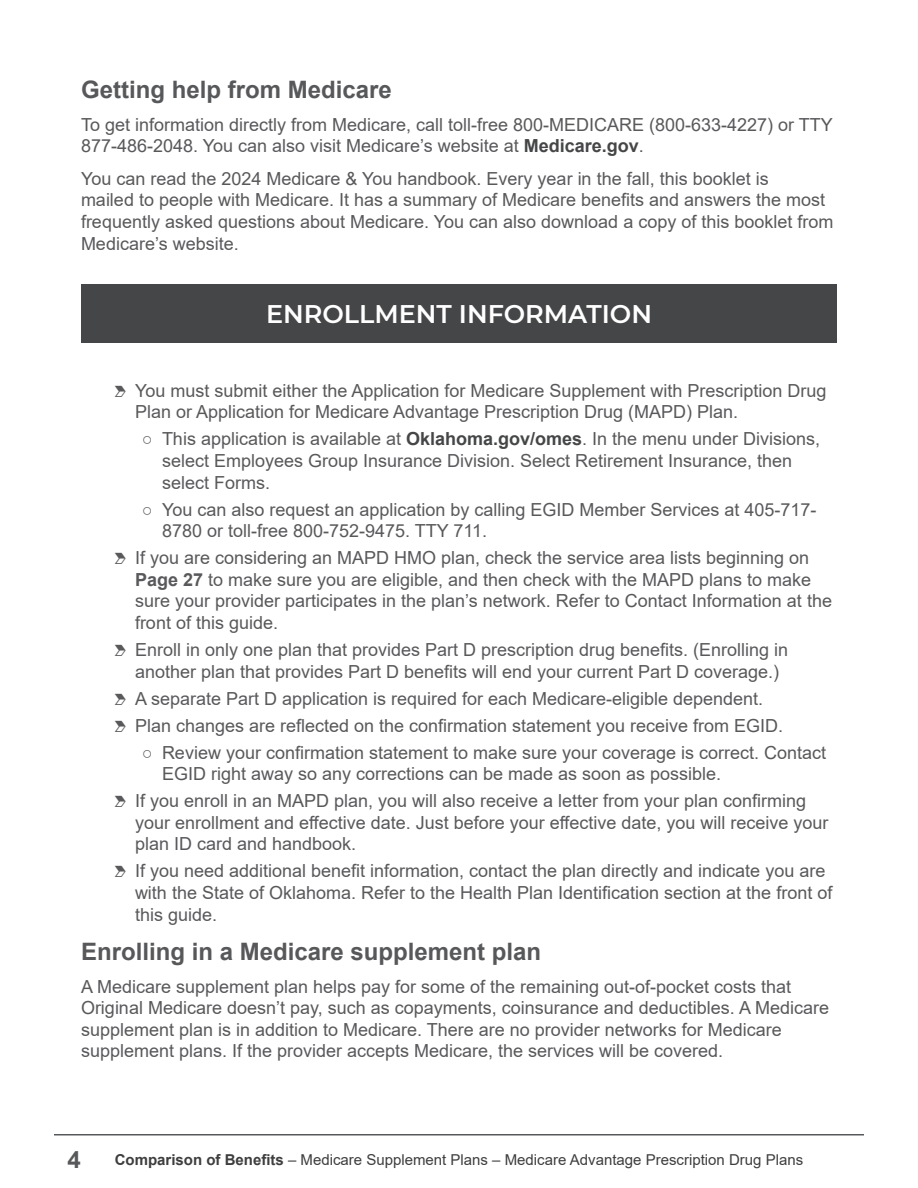
<style>
.page{position:relative;width:918px;height:1188px;background:#fff}
.page>*{position:absolute;margin:0;border:0;box-sizing:border-box;transform-origin:0 0}
._11sm-_H1__Main_Section_Headline-small{font:600 25.5px "Montserrat";color:#fff}
._13-_H3__Sub-Subhead{font:700 24px "Arial";color:#57585a}
._20-Normal_Text{font:18px/21.6px "Arial";color:#59595c}
.t1{font:15px "Arial";color:#3e3e3f}
.s1{font-weight:700;color:#454647}
.s2{font-family:"Oklahoma Chevrons"}
.s3{font-weight:700}
</style>
<div class="page">
<div style="left:81px;top:284px;width:756px;height:58px;background:#454647"></div>
<hr style="left:54px;top:1134px;width:810px;height:2px;background:#57585a">
<p class="_13-_H3__Sub-Subhead" style="left:81px;top:73px;width:312px">Getting help from Medicare</p>
<p class="_20-Normal_Text" style="left:81px;top:114px;width:753px">To get information directly from Medicare, call toll-free 800-MEDICARE (800-633-4227) or TTY<br>877-486-2048. You can also visit Medicare’s website at <span class="s1">Medicare.gov</span>.</p>
<p class="_20-Normal_Text" style="left:81px;top:168px;width:754px">You can read the 2024 Medicare &amp; You handbook. Every year in the fall, this booklet is<br>mailed to people with Medicare. It has a summary of Medicare benefits and answers the most frequently asked questions about Medicare. You can also download a copy of this booklet from Medicare’s website.</p>
<p class="_11sm-_H1__Main_Section_Headline-small" style="left:266px;top:295px;width:387px">ENROLLMENT INFORMATION</p>
<p class="_20-Normal_Text" style="left:135px;top:380px;width:693px;text-indent:-20px"><span class="s2">&gt;</span> You must submit either the Application for Medicare Supplement with Prescription Drug<br>Plan or Application for Medicare Advantage Prescription Drug (MAPD) Plan.</p>
<p class="_20-Normal_Text" style="left:162px;top:428px;width:660px;text-indent:-20px">○ This application is available at <span class="s1">Oklahoma.gov/omes</span>. In the menu under Divisions, select Employees Group Insurance Division. Select Retirement Insurance, then select Forms.</p>
<p class="_20-Normal_Text" style="left:162px;top:498px;width:656px;text-indent:-20px">○ You can also request an application by calling EGID Member Services at 405-717-<br>8780 or toll-free 800-752-9475. TTY 711.</p>
<p class="_20-Normal_Text" style="left:135px;top:547px;width:699px;text-indent:-20px"><span class="s2">&gt;</span> If you are considering an MAPD HMO plan, check the service area lists beginning on <span class="s3">Page 27</span> to make sure you are eligible, and then check with the MAPD plans to make sure your provider participates in the plan’s network. Refer to Contact Information at the front of this guide.</p>
<p class="_20-Normal_Text" style="left:135px;top:639px;width:655px;text-indent:-20px"><span class="s2">&gt;</span> Enroll in only one plan that provides Part D prescription drug benefits. (Enrolling in another plan that provides Part D benefits will end your current Part D coverage.)</p>
<p class="_20-Normal_Text" style="left:115px;top:687px;width:650px"><span class="s2">&gt;</span> A separate Part D application is required for each Medicare-eligible dependent.</p>
<p class="_20-Normal_Text" style="left:115px;top:714px;width:670px"><span class="s2">&gt;</span> Plan changes are reflected on the confirmation statement you receive from EGID.</p>
<p class="_20-Normal_Text" style="left:162px;top:741px;width:666px;text-indent:-20px">○ Review your confirmation statement to make sure your coverage is correct. Contact<br>EGID right away so any corrections can be made as soon as possible.</p>
<p class="_20-Normal_Text" style="left:135px;top:790px;width:695px;text-indent:-20px"><span class="s2">&gt;</span> If you enroll in an MAPD plan, you will also receive a letter from your plan confirming your enrollment and effective date. Just before your effective date, you will receive your plan ID card and handbook.</p>
<p class="_20-Normal_Text" style="left:135px;top:860px;width:699px;text-indent:-20px"><span class="s2">&gt;</span> If you need additional benefit information, contact the plan directly and indicate you are with the State of Oklahoma. Refer to the Health Plan Identification section at the front of this guide.</p>
<p class="_13-_H3__Sub-Subhead" style="left:81px;top:935px;width:462px">Enrolling in a Medicare supplement plan</p>
<p class="_20-Normal_Text" style="left:81px;top:975px;width:750px">A Medicare supplement plan helps pay for some of the remaining out-of-pocket costs that Original Medicare doesn’t pay, such as copayments, coinsurance and deductibles. A Medicare supplement plan is in addition to Medicare. There are no provider networks for Medicare supplement plans. If the provider accepts Medicare, the services will be covered.</p>
<h2 class="_13-_H3__Sub-Subhead" style="left:68px;top:1143px;width:15px">4</h2>
<p class="t1" style="left:115px;top:1150px;width:690px"><span class="s3">Comparison of Benefits</span> – Medicare Supplement Plans – Medicare Advantage Prescription Drug Plans</p>
</div>
